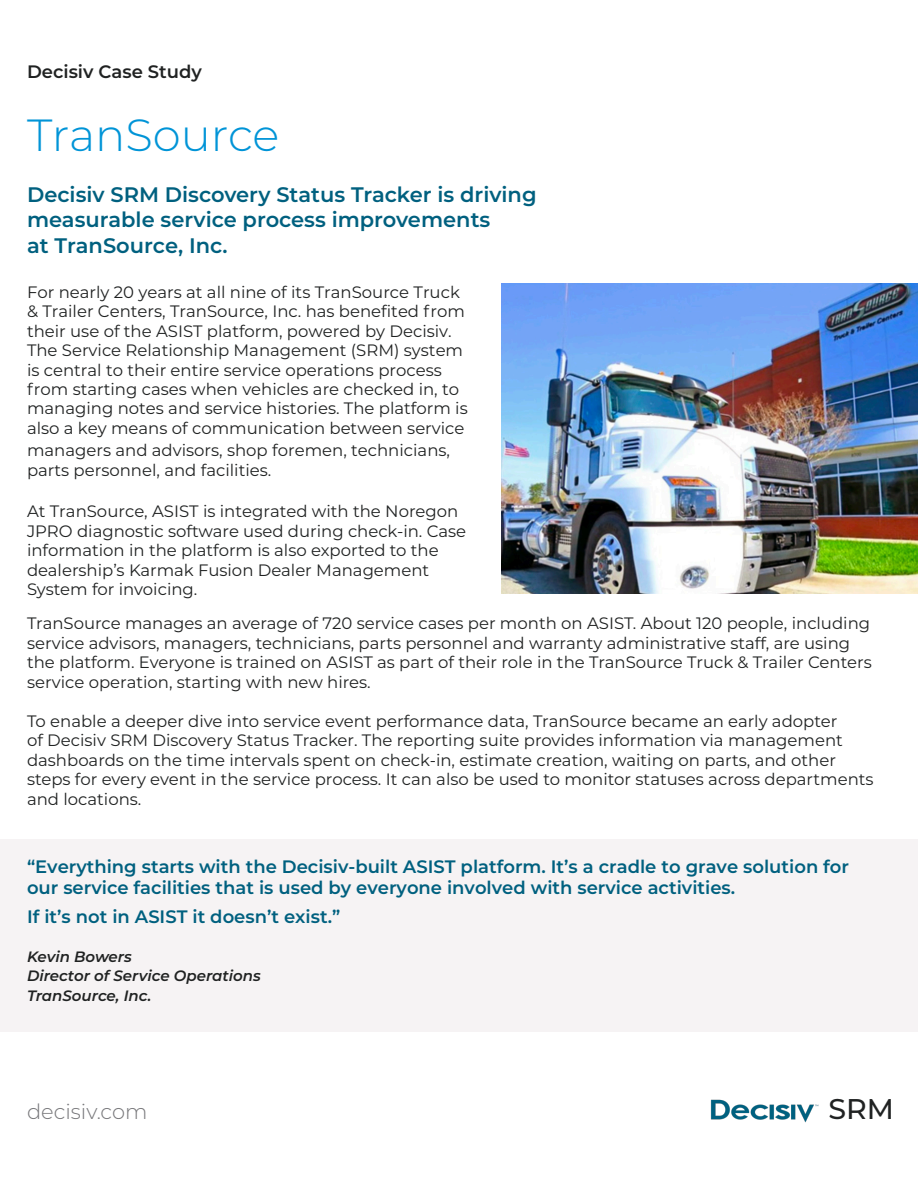
<style>
.page{position:relative;width:918px;height:1188px;background:#fff}
.page>*{position:absolute;margin:0;border:0;box-sizing:border-box;transform-origin:0 0}
.Body{font:300 45px "Montserrat";color:#0094d7}
.t1{font:500 28.5px "Montserrat";color:#202222}
.Body-2{font:600 21px/25.5px "Montserrat";color:#00607f}
.t2{font:300 21px "Montserrat";color:#77777a}
.Body-3{font:600 18px/21px "Montserrat";color:#00607f}
.Body-4{font:600 18px "Montserrat";color:#202222}
.Body-5{font:16.5px/19.5px "Montserrat";color:#202222}
.Body-6{font:italic 600 15px/19.5px "Montserrat";color:#202222}
</style>
<div class="page">
<img style="left:710px;top:1099px;width:109px;height:24px">
<div style="left:0;top:839px;width:918px;height:192px;background:#f6f3f4"></div>
<img style="left:501px;top:284px;width:416px;height:310px">
<p class="Body-4" style="left:27px;top:59px;width:176px">Decisiv Case Study</p>
<p class="Body" style="left:27px;top:104px;width:254px">TranSource</p>
<p class="Body-2" style="left:27px;top:181px;width:511px">Decisiv SRM Discovery Status Tracker is driving measurable service process improvements<br>at TranSource, Inc.</p>
<p class="Body-5" style="left:27px;top:281px;width:442px">For nearly 20 years at all nine of its TranSource Truck &amp; Trailer Centers, TranSource, Inc. has benefited from their use of the ASIST platform, powered by Decisiv.<br>The Service Relationship Management (SRM) system is central to their entire service operations process from starting cases when vehicles are checked in, to managing notes and service histories. The platform is also a key means of communication between service</p>
<p class="Body-5" style="left:27px;top:440px;width:425px">managers and advisors, shop foremen, technicians, parts personnel, and facilities.</p>
<p class="Body-5" style="left:27px;top:501px;width:441px">At TranSource, ASIST is integrated with the Noregon JPRO diagnostic software used during check-in. Case information in the platform is also exported to the dealership’s Karmak Fusion Dealer Management System for invoicing.</p>
<p class="Body-5" style="left:27px;top:613px;width:846px">TranSource manages an average of 720 service cases per month on ASIST. About 120 people, including service advisors, managers, technicians, parts personnel and warranty administrative staff, are using the platform. Everyone is trained on ASIST as part of their role in the TranSource Truck &amp; Trailer Centers service operation, starting with new hires.</p>
<p class="Body-5" style="left:27px;top:711px;width:848px">To enable a deeper dive into service event performance data, TranSource became an early adopter<br>of Decisiv SRM Discovery Status Tracker. The reporting suite provides information via management dashboards on the time intervals spent on check-in, estimate creation, waiting on parts, and other steps for every event in the service process. It can also be used to monitor statuses across departments and locations.</p>
<p class="Body-3" style="left:27px;top:856px;width:824px">“Everything starts with the Decisiv-built ASIST platform. It’s a cradle to grave solution for our service facilities that is used by everyone involved with service activities.</p>
<p class="Body-3" style="left:27px;top:905px;width:315px">If it’s not in ASIST it doesn’t exist.”</p>
<p class="Body-6" style="left:27px;top:946px;width:235px">Kevin Bowers<br>Director of Service Operations<br>TranSource, Inc.</p>
<p class="t2" style="left:27px;top:1097px;width:122px">decisiv.com</p>
<h2 class="t1" style="left:829px;top:1089px;width:67px">SRM</h2>
</div>
